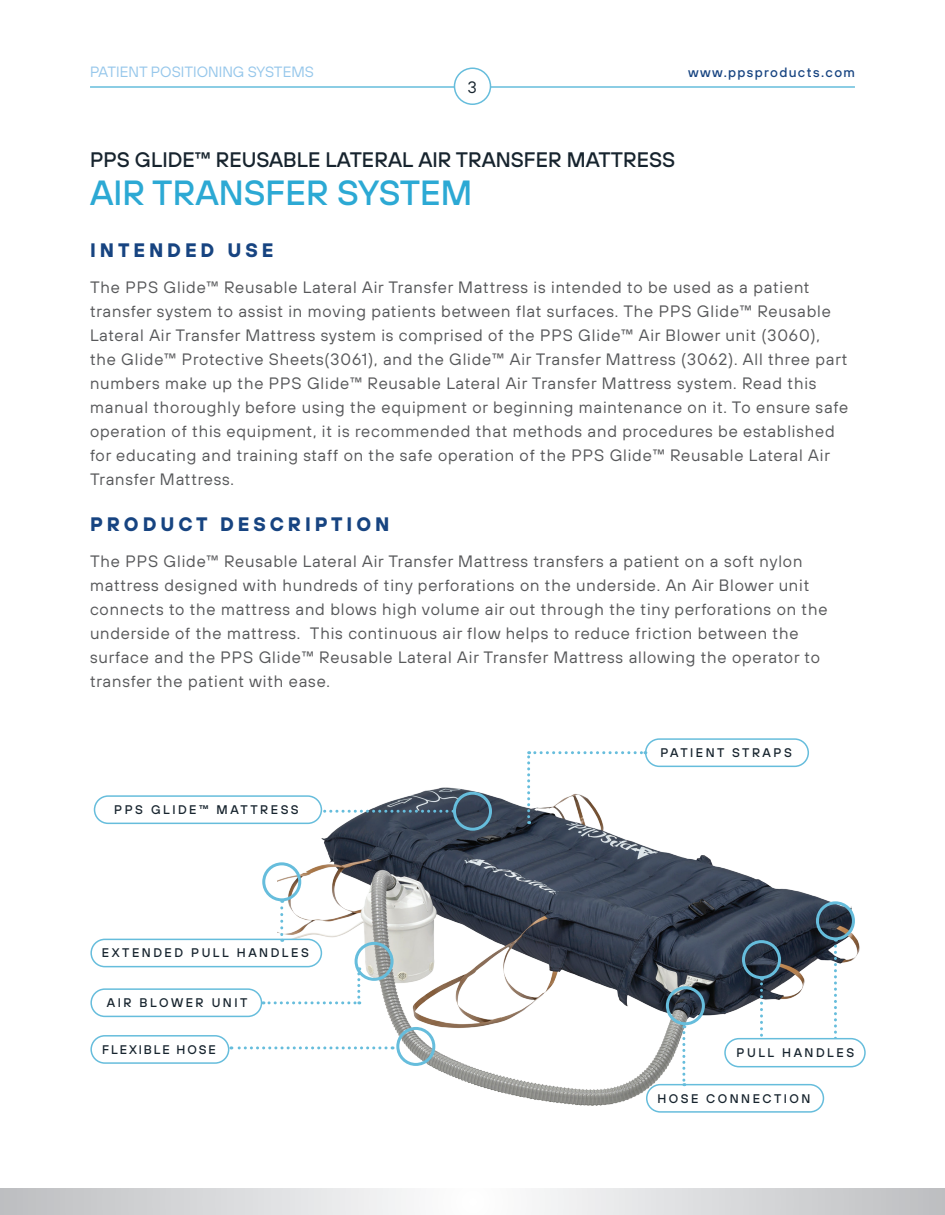
<style>
.page{position:relative;width:945px;height:1215px;background:#fff}
.page>*{position:absolute;margin:0;border:0;box-sizing:border-box;transform-origin:0 0}
.t1{font:500 34.95px "TT Hoves";color:#2ca9d4}
.t2{font:500 21px "TT Hoves";color:#17242e}
.t3{font:700 19.5px "TT Hoves";letter-spacing:.2em;color:#174481}
.t4{font:16.5px/24px "TT Hoves";letter-spacing:.05em;color:#57585a}
.t5{font:16.5px "TT Hoves";color:#17242e}
.t6{font:14.85px "TT Hoves";color:#96c7eb}
.t7{font:500 13.5px "TT Hoves";letter-spacing:.1em;color:#174481}
.t8{font:500 12.45px "TT Hoves";letter-spacing:.2em;color:#17242e}
.t9{font:500 12.45px "TT Hoves";letter-spacing:.15em;color:#17242e}
</style>
<div class="page">
<hr style="left:90px;top:86px;width:765px;height:2px;background:#66bddc">
<div style="left:454px;top:68px;width:36px;height:36px;background:#fff;border-radius:50%"></div>
<div style="left:454px;top:67px;width:37px;height:38px;border:2px solid #66bddc;border-radius:50%"></div>
<img style="left:277px;top:741px;width:588px;height:369px">
<div style="left:453px;top:792px;width:39px;height:39px;border:3px solid #66bddc;border-radius:50%"></div>
<div style="left:262px;top:862px;width:39px;height:39px;border:3px solid #66bddc;border-radius:50%"></div>
<div style="left:355px;top:942px;width:39px;height:39px;border:3px solid #66bddc;border-radius:50%"></div>
<svg style="left:231px;top:1046px;width:155px;height:3px"></svg>
<svg style="left:322px;top:810px;width:125px;height:3px"></svg>
<div style="left:95px;top:796px;width:226px;height:27px;background:#fff;border-radius:14px"></div>
<div style="left:94px;top:795px;width:228px;height:29px;border:2px solid #66bddc;border-radius:14px"></div>
<div style="left:90px;top:1035px;width:139px;height:29px;border:2px solid #66bddc;border-radius:14px"></div>
<div style="left:396px;top:1027px;width:39px;height:39px;border:3px solid #66bddc;border-radius:50%"></div>
<div style="left:91px;top:939px;width:230px;height:28px;background:#fff;border-radius:14px"></div>
<div style="left:90px;top:939px;width:232px;height:28px;border:2px solid #66bddc;border-radius:14px"></div>
<div style="left:646px;top:739px;width:162px;height:27px;background:#fff;border-radius:14px"></div>
<div style="left:645px;top:738px;width:164px;height:29px;border:2px solid #66bddc;border-radius:14px"></div>
<div style="left:742px;top:940px;width:39px;height:39px;border:3px solid #66bddc;border-radius:50%"></div>
<div style="left:816px;top:901px;width:39px;height:39px;border:3px solid #66bddc;border-radius:50%"></div>
<svg style="left:760px;top:939px;width:77px;height:99px"></svg>
<div style="left:725px;top:1039px;width:140px;height:28px;background:#fff;border-radius:14px"></div>
<div style="left:724px;top:1038px;width:142px;height:29px;border:2px solid #66bddc;border-radius:14px"></div>
<div style="left:666px;top:986px;width:39px;height:39px;border:3px solid #66bddc;border-radius:50%"></div>
<div style="left:647px;top:1085px;width:176px;height:27px;background:#fff;border-radius:14px"></div>
<div style="left:646px;top:1084px;width:178px;height:29px;border:2px solid #66bddc;border-radius:14px"></div>
<svg style="left:682px;top:1025px;width:3px;height:61px"></svg>
<div style="left:90px;top:988px;width:172px;height:29px;border:2px solid #66bddc;border-radius:14px"></div>
<svg style="left:527px;top:751px;width:119px;height:73px"></svg>
<svg style="left:280px;top:900px;width:3px;height:42px"></svg>
<svg style="left:263px;top:967px;width:97px;height:37px"></svg>
<svg style="left:0;top:1188px;width:945px;height:27px"></svg>
<p class="t6" style="left:90px;top:63px;width:225px">PATIENT POSITIONING SYSTEMS</p>
<p class="t7" style="left:688px;top:64px;width:168px">www.ppsproducts.com</p>
<p class="t5" style="left:468px;top:77px;width:11px">3</p>
<p class="t2" style="left:90px;top:147px;width:587px">PPS GLIDE™ REUSABLE LATERAL AIR TRANSFER MATTRESS</p>
<h1 class="t1" style="left:90px;top:170px;width:384px">AIR TRANSFER SYSTEM</h1>
<p class="t3" style="left:90px;top:236px;width:185px">INTENDED USE</p>
<p class="t4" style="left:90px;top:275px;width:760px">The PPS Glide™ Reusable Lateral Air Transfer Mattress is intended to be used as a patient transfer system to assist in moving patients between flat surfaces. The PPS Glide™ Reusable Lateral Air Transfer Mattress system is comprised of the PPS Glide™ Air Blower unit (3060), the Glide™ Protective Sheets(3061), and the Glide™ Air Transfer Mattress (3062). All three part numbers make up the PPS Glide™ Reusable Lateral Air Transfer Mattress system. Read this manual thoroughly before using the equipment or beginning maintenance on it. To ensure safe operation of this equipment, it is recommended that methods and procedures be established for educating and training staff on the safe operation of the PPS Glide™ Reusable Lateral Air Transfer Mattress.</p>
<p class="t3" style="left:90px;top:510px;width:301px">PRODUCT DESCRIPTION</p>
<p class="t4" style="left:90px;top:549px;width:739px">The PPS Glide™ Reusable Lateral Air Transfer Mattress transfers a patient on a soft nylon mattress designed with hundreds of tiny perforations on the underside. An Air Blower unit connects to the mattress and blows high volume air out through the tiny perforations on the underside of the mattress. This continuous air flow helps to reduce friction between the surface and the PPS Glide™ Reusable Lateral Air Transfer Mattress allowing the operator to transfer the patient with ease.</p>
<p class="t8" style="left:114px;top:802px;width:186px">PPS GLIDE™ MATTRESS</p>
<p class="t8" style="left:102px;top:945px;width:208px">EXTENDED PULL HANDLES</p>
<p class="t8" style="left:107px;top:995px;width:142px">AIR BLOWER UNIT</p>
<p class="t9" style="left:102px;top:1041px;width:115px">FLEXIBLE HOSE</p>
<p class="t8" style="left:661px;top:745px;width:133px">PATIENT STRAPS</p>
<p class="t8" style="left:737px;top:1045px;width:119px">PULL HANDLES</p>
<p class="t8" style="left:657px;top:1090px;width:155px">HOSE CONNECTION</p>
</div>
